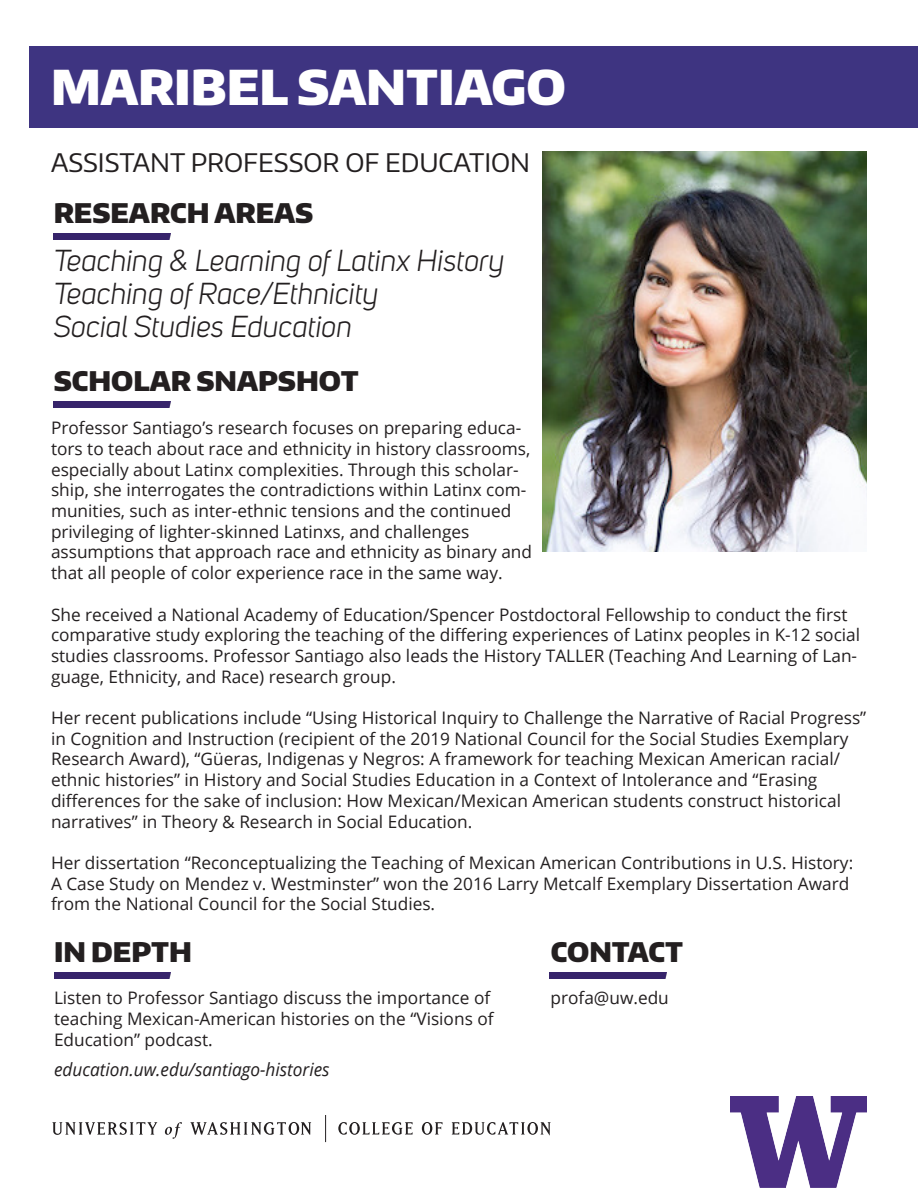
<style>
.page{position:relative;width:918px;height:1188px;background:#fff}
.page>*{position:absolute;margin:0;border:0;box-sizing:border-box;transform-origin:0 0}
.t1{font:900 48px "Encode Sans Normal";color:#fff}
.t2{font:italic 30px "Uni Sans";color:#231f20}
.t3{font:900 27px "Encode Sans Normal";color:#231f20}
.t4{font:25.5px "Encode Sans Normal";color:#231f20}
.t5{font:italic 18.15px "Open Sans";color:#231f20;scale:.95 1}
.t6{font:17.25px/20.7px "Open Sans";color:#231f20}
.s1{font-size:18.15px}
</style>
<div class="page">
<div style="left:29px;top:46px;width:889px;height:81px;background:#3e3481"></div>
<img style="left:543px;top:152px;width:323px;height:399px">
<img style="left:54px;top:401px;width:116px;height:6px">
<img style="left:54px;top:972px;width:117px;height:6px">
<img style="left:550px;top:972px;width:116px;height:6px">
<img style="left:54px;top:234px;width:116px;height:6px">
<svg style="left:52px;top:1122px;width:259px;height:17px"></svg>
<svg style="left:338px;top:1122px;width:213px;height:14px"></svg>
<svg style="left:325px;top:1115px;width:1px;height:27px"></svg>
<img style="left:730px;top:1096px;width:136px;height:92px">
<p class="t1" style="left:51px;top:56px;width:516px">MARIBEL SANTIAGO</p>
<p class="t4" style="left:51px;top:146px;width:481px">ASSISTANT PROFESSOR OF EDUCATION</p>
<p class="t3" style="left:54px;top:196px;width:261px">RESEARCH AREAS</p>
<p class="t2" style="left:54px;top:243px;width:452px">Teaching &amp; Learning of Latinx History</p>
<p class="t2" style="left:54px;top:276px;width:326px">Teaching of Race/Ethnicity</p>
<p class="t2" style="left:54px;top:310px;width:300px">Social Studies Education</p>
<p class="t3" style="left:54px;top:363px;width:307px">SCHOLAR SNAPSHOT</p>
<p class="t6" style="left:51px;top:417px;width:481px">Professor Santiago’s research focuses on preparing educa&shy;tors to teach about race and ethnicity in history classrooms, especially about Latinx complexities. Through this scholar&shy;ship, she interrogates the contradictions within Latinx com&shy;munities, such as inter-ethnic tensions and the continued privileging of lighter-skinned Latinxs, and challenges</p>
<p class="t6" style="left:51px;top:541px;width:483px">assumptions that approach race and ethnicity as binary and</p>
<p class="t6" style="left:51px;top:562px;width:453px">that all people of color experience race in the same way.</p>
<p class="t6" style="left:51px;top:603px;width:811px">She received a National Academy of Education/Spencer Postdoctoral Fellowship to conduct the first comparative study exploring the teaching of the differing experiences of Latinx peoples in K-12 social studies classrooms. Professor Santiago also leads the History TALLER (Teaching And Learning of Lan&shy;guage, Ethnicity, and Race) research group.</p>
<p class="t6" style="left:51px;top:707px;width:817px">Her recent publications include “Using Historical Inquiry to Challenge the Narrative of Racial Progress” in Cognition and Instruction (recipient of the 2019 National Council for the Social Studies Exemplary Research Award), “Güeras, Indigenas y Negros: A framework for teaching Mexican American racial/ ethnic histories” in History and Social Studies Education in a Context of Intolerance and “Erasing differences for the sake of inclusion: How Mexican/Mexican American students construct historical narratives” in Theory &amp; Research in Social Education.</p>
<p class="t6" style="left:51px;top:852px;width:804px">Her dissertation “Reconceptualizing the Teaching of Mexican American Contributions in U.S. History:<br>A Case Study on Mendez v. Westminster” won the 2016 Larry Metcalf Exemplary Dissertation Award from the National Council for the Social Studies.</p>
<p class="t3" style="left:54px;top:934px;width:140px">IN DEPTH</p>
<p class="t3" style="left:551px;top:934px;width:134px">CONTACT</p>
<p class="t6" style="left:54px;top:987px;width:441px">Listen to Professor Santiago discuss the importance of teaching Mexican-American histories on the “Visions of<br>Education” podcast<span class="s1">.</span></p>
<p class="t5" style="left:54px;top:1057px;width:292px">education.uw.edu/santiago-histories</p>
<p class="t6" style="left:550px;top:987px;width:120px">profa@uw.edu</p>
</div>
